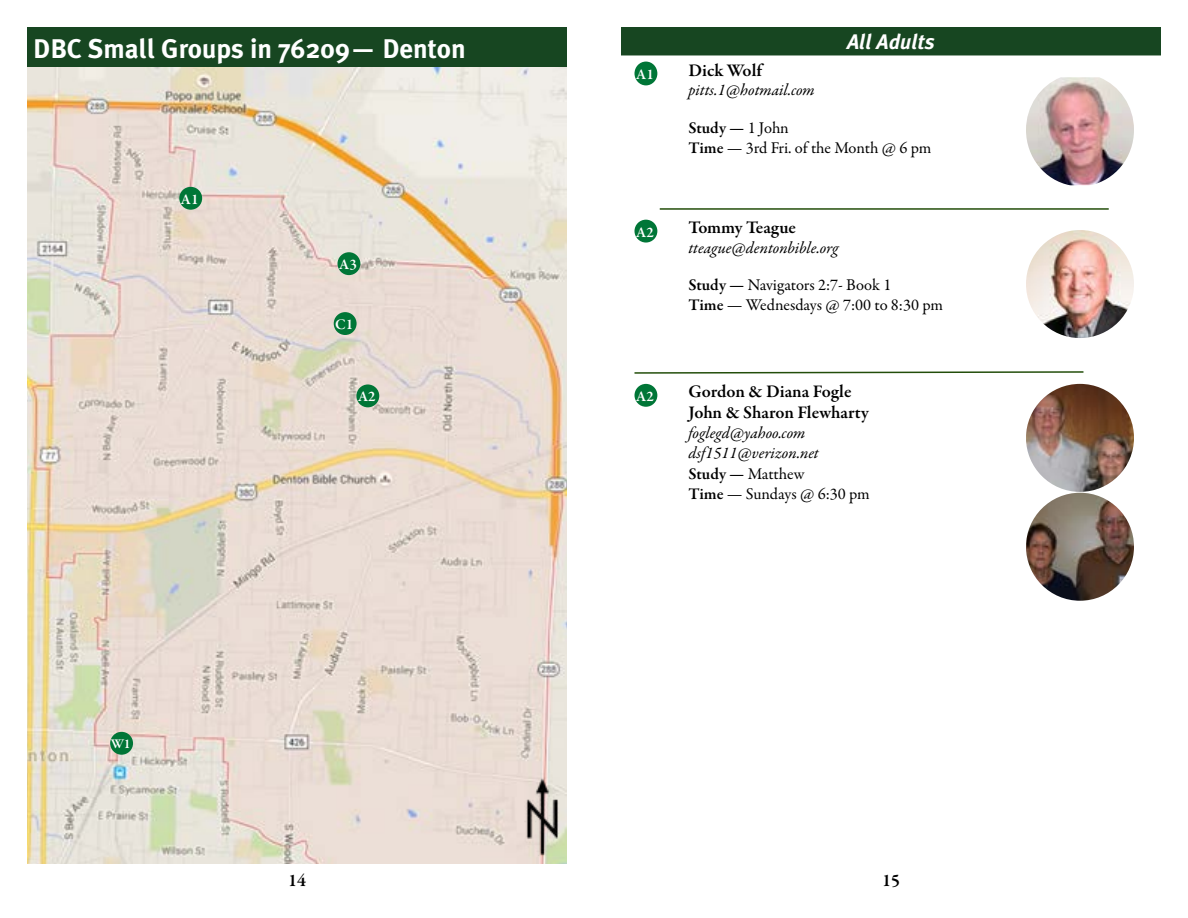
<style>
.page{position:relative;width:1188px;height:918px;background:#fff}
.page>*{position:absolute;margin:0;border:0;box-sizing:border-box;transform-origin:0 0}
.t1{font:700 27px "Meta Plus";color:#fff}
.t2{font:italic 700 21px "Meta Plus";color:#fff}
.t3{font:600 18px/21.6px "Garamond Premr Pro";color:#000}
.t4{font:16.5px/19.8px "Garamond Premr Pro";letter-spacing:-.005em;color:#000}
.t5{font:italic 16.5px/19.8px "Garamond Premr Pro";letter-spacing:-.005em;color:#000}
.t6{font:600 15px "Garamond Premr Pro";color:#fff}
.t7{font:600 13.5px "Garamond Premr Pro";color:#fff}
.s1{font-weight:600}
</style>
<div class="page">
<hr style="left:660px;top:208px;width:449px;height:2px;background:#234e0a">
<div style="left:622px;top:28px;width:538px;height:27px;background:#174621"></div>
<div style="left:621px;top:27px;width:540px;height:28px;border:2px solid #174621"></div>
<img style="left:1026px;top:77px;width:108px;height:108px">
<div style="left:635px;top:62px;width:22px;height:23px;background:#007637;border-radius:50%"></div>
<div style="left:28px;top:28px;width:538px;height:38px;background:#174621"></div>
<div style="left:27px;top:27px;width:540px;height:40px;border:2px solid #174621"></div>
<img style="left:27px;top:68px;width:540px;height:796px">
<img style="left:525px;top:778px;width:35px;height:78px">
<div style="left:179px;top:187px;width:23px;height:23px;background:#007637;border-radius:50%"></div>
<div style="left:338px;top:252px;width:22px;height:23px;background:#007637;border-radius:50%"></div>
<div style="left:110px;top:732px;width:23px;height:23px;background:#007637;border-radius:50%"></div>
<div style="left:334px;top:312px;width:23px;height:23px;background:#007637;border-radius:50%"></div>
<img style="left:1026px;top:230px;width:108px;height:108px;border-radius:54px">
<div style="left:635px;top:220px;width:22px;height:23px;background:#007637;border-radius:50%"></div>
<svg style="left:634px;top:371px;width:450px;height:3px"></svg>
<div style="left:356px;top:384px;width:23px;height:23px;background:#007637;border-radius:50%"></div>
<img style="left:1026px;top:493px;width:108px;height:108px;border-radius:54px">
<img style="left:1026px;top:384px;width:108px;height:108px;border-radius:54px">
<div style="left:635px;top:384px;width:22px;height:23px;background:#007637;border-radius:50%"></div>
<h1 class="t1" style="left:33px;top:33px;width:434px">DBC Small Groups in 76209— Denton</h1>
<p class="t6" style="left:181px;top:190px;width:19px">A1</p>
<p class="t6" style="left:339px;top:255px;width:19px">A3</p>
<p class="t6" style="left:335px;top:315px;width:20px">C1</p>
<p class="t6" style="left:636px;top:65px;width:19px">A1</p>
<p class="t6" style="left:636px;top:223px;width:19px">A2</p>
<p class="t2" style="left:847px;top:30px;width:89px">All Adults</p>
<p class="t3" style="left:688px;top:60px;width:75px">Dick Wolf</p>
<p class="t5" style="left:688px;top:81px;width:128px">pitts.1@hotmail.com</p>
<p class="t4" style="left:688px;top:118px;width:244px"><span class="s1">Study —</span> 1 John<br><span class="s1">Time</span> — 3rd Fri. of the Month @ 6 pm</p>
<p class="t3" style="left:688px;top:217px;width:109px">Tommy Teague</p>
<p class="t5" style="left:688px;top:238px;width:152px">tteague@dentonbible.org</p>
<p class="t4" style="left:688px;top:276px;width:256px"><span class="s1">Study —</span> Navigators 2:7- Book 1<br><span class="s1">Time</span> — Wednesdays @ 7:00 to 8:30 pm</p>
<p class="t7" style="left:111px;top:735px;width:21px">W1</p>
<p class="t6" style="left:358px;top:388px;width:19px">A2</p>
<p class="t3" style="left:689px;top:381px;width:182px">Gordon &amp; Diana Fogle<br>John &amp; Sharon Flewharty</p>
<p class="t5" style="left:689px;top:424px;width:132px">foglegd@yahoo.com dsf1511@verizon.net</p>
<p class="t4" style="left:689px;top:465px;width:183px"><span class="s1">Study —</span> Matthew<br><span class="s1">Time</span> — Sundays @ 6:30 pm</p>
<p class="t6" style="left:636px;top:387px;width:19px">A2</p>
<p class="t3" style="left:288px;top:870px;width:19px">14</p>
<p class="t3" style="left:882px;top:870px;width:19px">15</p>
</div>
